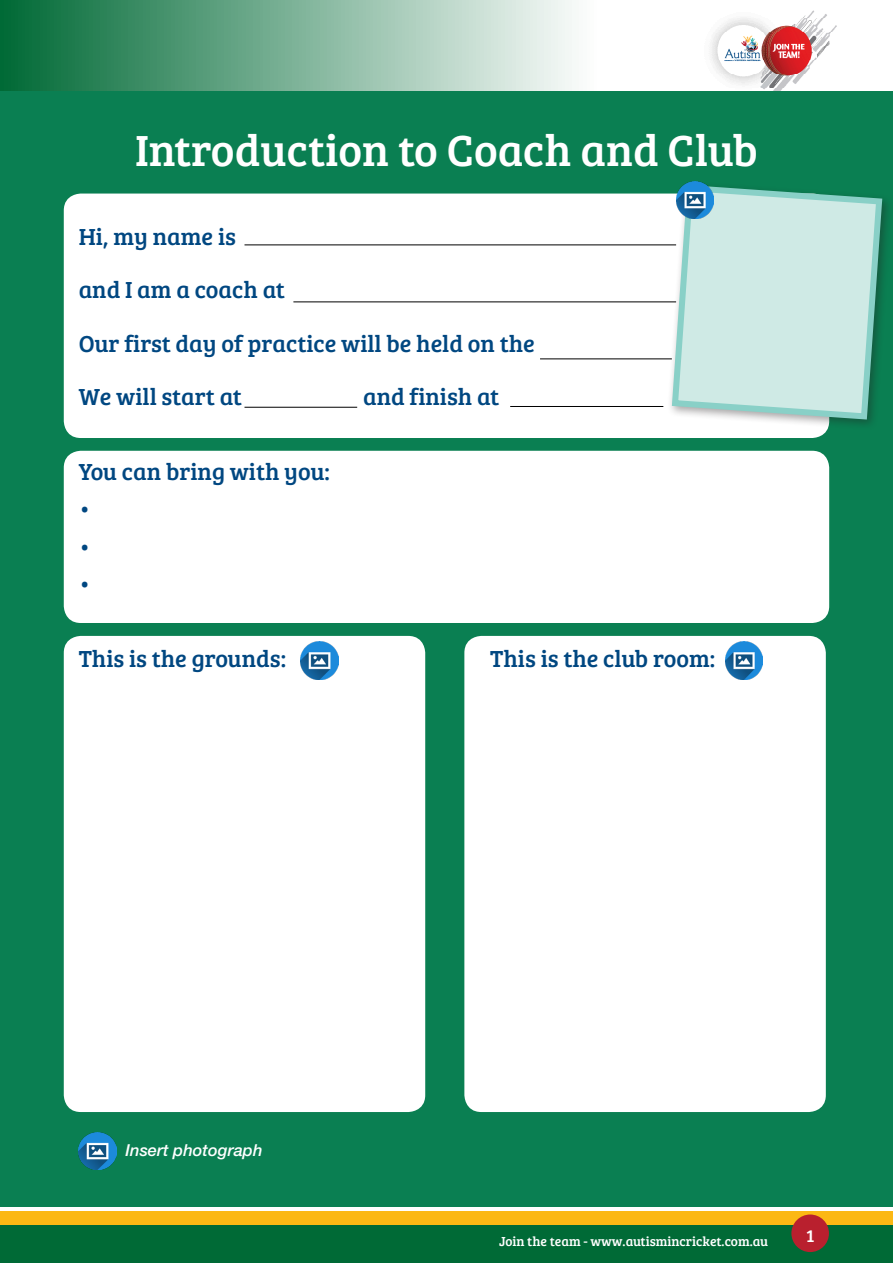
<style>
.page{position:relative;width:893px;height:1263px;background:#fff}
.page>*{position:absolute;margin:0;border:0;box-sizing:border-box;transform-origin:0 0}
.Heading_1{font:45px "Bree Serif";color:#fff}
.Heading_2{font:24px "Bree Serif";color:#004781}
.t1{font:18px "Bree Serif";color:#fff}
.BODY{font:italic 500 16.5px "Helvetica Neue LT Std";color:#fff}
.t2{font:13.5px "Bree Serif";color:#fff}
</style>
<div class="page">
<div style="left:0;top:1218px;width:893px;height:45px;background:#006a36"></div>
<div style="left:0;top:1211px;width:893px;height:13px;background:#fcb814"></div>
<div style="left:791px;top:1214px;width:38px;height:38px;background:#b9202e;border-radius:50%"></div>
<svg style="left:0;top:0;width:572px;height:91px;background:#76ae93"></svg>
<img style="left:711px;top:10px;width:126px;height:81px">
<div style="left:0;top:91px;width:893px;height:1116px;background:#0a7f52"></div>
<div style="left:64px;top:451px;width:765px;height:172px;background:#fff;border-radius:17px"></div>
<div style="left:64px;top:194px;width:765px;height:244px;background:#fff;border-radius:17px"></div>
<div style="left:667px;top:180px;width:226px;height:250px;background:#231f20;opacity:.4"></div>
<svg style="left:669px;top:182px;width:216px;height:241px;background:#baddd5"></svg>
<div style="left:64px;top:636px;width:361px;height:476px;background:#fff;border-radius:17px"></div>
<div style="left:464px;top:636px;width:362px;height:476px;background:#fff;border-radius:17px"></div>
<hr style="left:244px;top:244px;width:432px;height:1px;background:#000">
<hr style="left:293px;top:301px;width:383px;height:1px;background:#000">
<hr style="left:540px;top:358px;width:132px;height:1px;background:#000">
<hr style="left:510px;top:406px;width:153px;height:1px;background:#000">
<hr style="left:244px;top:407px;width:113px;height:1px;background:#000">
<img style="left:676px;top:181px;width:38px;height:38px">
<img style="left:301px;top:642px;width:37px;height:37px">
<img style="left:725px;top:642px;width:38px;height:37px">
<img style="left:79px;top:1132px;width:37px;height:38px">
<p class="Heading_1" style="left:135px;top:117px;width:624px">Introduction to Coach and Club</p>
<p class="Heading_2" style="left:79px;top:219px;width:159px">Hi, my name is</p>
<p class="Heading_2" style="left:79px;top:272px;width:208px">and I am a coach at</p>
<p class="Heading_2" style="left:79px;top:326px;width:458px">Our first day of practice will be held on the</p>
<p class="Heading_2" style="left:79px;top:379px;width:165px">We will start at</p>
<p class="Heading_2" style="left:363px;top:379px;width:138px">and finish at</p>
<p class="Heading_2" style="left:79px;top:454px;width:253px">You can bring with you:</p>
<p class="Heading_2" style="left:79px;top:491px;width:13px">•</p>
<p class="Heading_2" style="left:79px;top:529px;width:13px">•</p>
<p class="Heading_2" style="left:79px;top:566px;width:13px">•</p>
<p class="Heading_2" style="left:79px;top:641px;width:209px">This is the grounds:</p>
<p class="Heading_2" style="left:490px;top:641px;width:226px">This is the club room:</p>
<p class="BODY" style="left:126px;top:1141px;width:138px">Insert photograph</p>
<p class="t2" style="left:499px;top:1231px;width:270px">Join the team - www.autismincricket.com.au</p>
<p class="t1" style="left:806px;top:1222px;width:10px">1</p>
</div>
